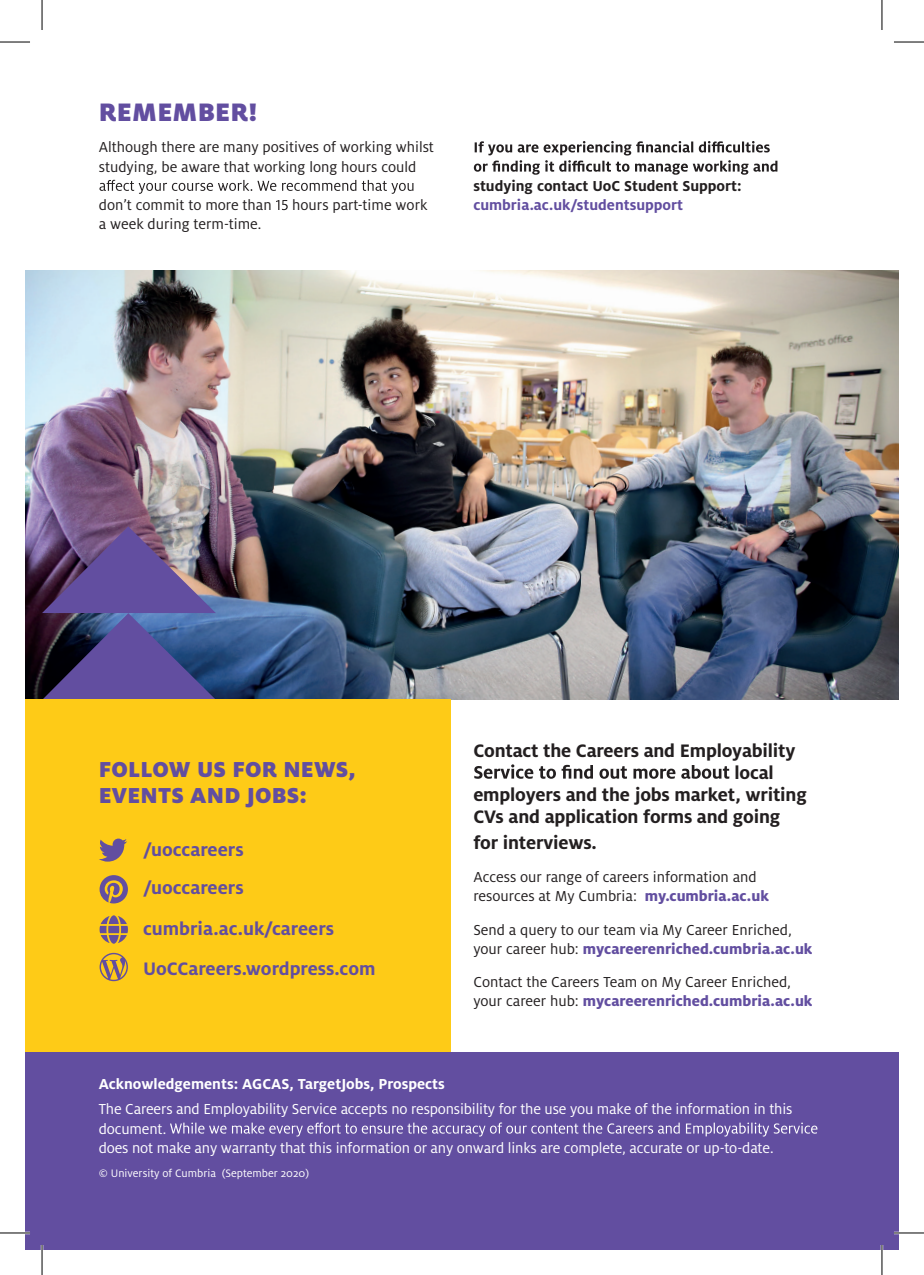
<style>
.page{position:relative;width:924px;height:1275px;background:#fff}
.page>*{position:absolute;margin:0;border:0;box-sizing:border-box;transform-origin:0 0}
.t1{font:900 28px "Milo Pro";letter-spacing:.01em;color:#624ea0}
.t2{font:900 24px/26px "Milo Pro";letter-spacing:.01em;color:#624ea0}
.t3{font:700 20px "Milo Pro";letter-spacing:-.01em;color:#231f20}
.t4{font:700 20px/39.6px "Milo Pro";color:#624ea0}
.t5{font:16px/19.2px "Milo Pro";color:#231f20}
.t6{font:16px/19.2px "Milo Pro";letter-spacing:-.01em;color:#fff}
.t7{font:700 16px "Milo Pro";color:#fff}
.t8{font:700 16px "Milo Pro";color:#231f20}
.t9{font:700 16px "Milo Pro";color:#624ea0}
.t10{font:12px "Milo Pro";color:#fff}
.s1{font-weight:800;color:#624ea0}
</style>
<div class="page">
<div style="left:25px;top:1052px;width:873px;height:198px;background:#624ea0"></div>
<img style="left:25px;top:270px;width:873px;height:430px">
<svg style="left:170px;top:1122px;width:647px;height:14px"></svg>
<svg style="left:99px;top:180px;width:314px;height:14px"></svg>
<svg style="left:276px;top:200px;width:11px;height:10px"></svg>
<svg style="left:473px;top:141px;width:304px;height:34px"></svg>
<img style="left:42px;top:526px;width:174px;height:174px">
<div style="left:25px;top:700px;width:425px;height:352px;background:#fecb17"></div>
<svg style="left:474px;top:764px;width:255px;height:15px"></svg>
<svg style="left:99px;top:915px;width:29px;height:28px"></svg>
<svg style="left:99px;top:838px;width:28px;height:23px"></svg>
<svg style="left:99px;top:875px;width:29px;height:28px"></svg>
<svg style="left:99px;top:953px;width:29px;height:28px"></svg>
<hr style="left:0;top:1231px;width:30px;height:3px;background:#fff">
<hr style="left:893px;top:1231px;width:30px;height:3px;background:#fff">
<hr style="left:41px;top:1245px;width:2px;height:30px;background:#fff">
<hr style="left:880px;top:1245px;width:2px;height:30px;background:#fff">
<hr style="left:0;top:42px;width:30px;height:1px;background:#000">
<hr style="left:893px;top:42px;width:30px;height:1px;background:#000">
<hr style="left:0;top:1232px;width:30px;height:1px;background:#000">
<hr style="left:893px;top:1232px;width:30px;height:1px;background:#000">
<hr style="left:42px;top:0;width:1px;height:30px;background:#000">
<hr style="left:42px;top:1245px;width:1px;height:30px;background:#000">
<hr style="left:881px;top:0;width:1px;height:30px;background:#000">
<hr style="left:881px;top:1245px;width:1px;height:30px;background:#000">
<h1 class="t1" style="left:99px;top:95px;width:160px">REMEMBER!</h1>
<p class="t5" style="left:99px;top:138px;width:336px">Although there are many positives of working whilst studying, be aware that working long hours could</p>
<p class="t5" style="left:99px;top:195px;width:174px">don’t commit to more than</p>
<p class="t5" style="left:292px;top:195px;width:137px">hours part-time work</p>
<p class="t5" style="left:99px;top:215px;width:164px">a week during term-time.</p>
<p class="t8" style="left:473px;top:177px;width:269px">studying contact UoC Student Support:</p>
<p class="t9" style="left:473px;top:196px;width:211px">cumbria.ac.uk/studentsupport</p>
<h2 class="t2" style="left:99px;top:756px;width:258px">FOLLOW US FOR NEWS,<br>EVENTS AND JOBS:</h2>
<p class="t4" style="left:143px;top:829px;width:234px">/uoccareers<br>/uoccareers cumbria.ac.uk/careers<br>UoCCareers.wordpress.com</p>
<p class="t3" style="left:473px;top:739px;width:323px">Contact the Careers and Employability</p>
<p class="t3" style="left:734px;top:761px;width:41px">local</p>
<p class="t3" style="left:473px;top:783px;width:335px">employers and the jobs market, writing</p>
<p class="t3" style="left:473px;top:805px;width:308px">CVs and application forms and going</p>
<p class="t3" style="left:473px;top:831px;width:125px">for interviews.</p>
<p class="t5" style="left:473px;top:867px;width:297px">Access our range of careers information and resources at My Cumbria: <span class="s1">my.cumbria.ac.uk</span></p>
<p class="t5" style="left:473px;top:920px;width:340px">Send a query to our team via My Career Enriched, your career hub: <span class="s1">mycareerenriched.cumbria.ac.uk</span></p>
<p class="t5" style="left:473px;top:972px;width:340px">Contact the Careers Team on My Career Enriched, your career hub: <span class="s1">mycareerenriched.cumbria.ac.uk</span></p>
<p class="t7" style="left:99px;top:1075px;width:347px">Acknowledgements: AGCAS, TargetJobs, Prospects</p>
<p class="t6" style="left:99px;top:1099px;width:694px">The Careers and Employability Service accepts no responsibility for the use you make of the information in this document.<br>does not make any warranty that this information or any onward links are complete, accurate or up-to-date.</p>
<p class="t10" style="left:99px;top:1166px;width:212px">© University of Cumbria (September 2020)</p>
</div>
